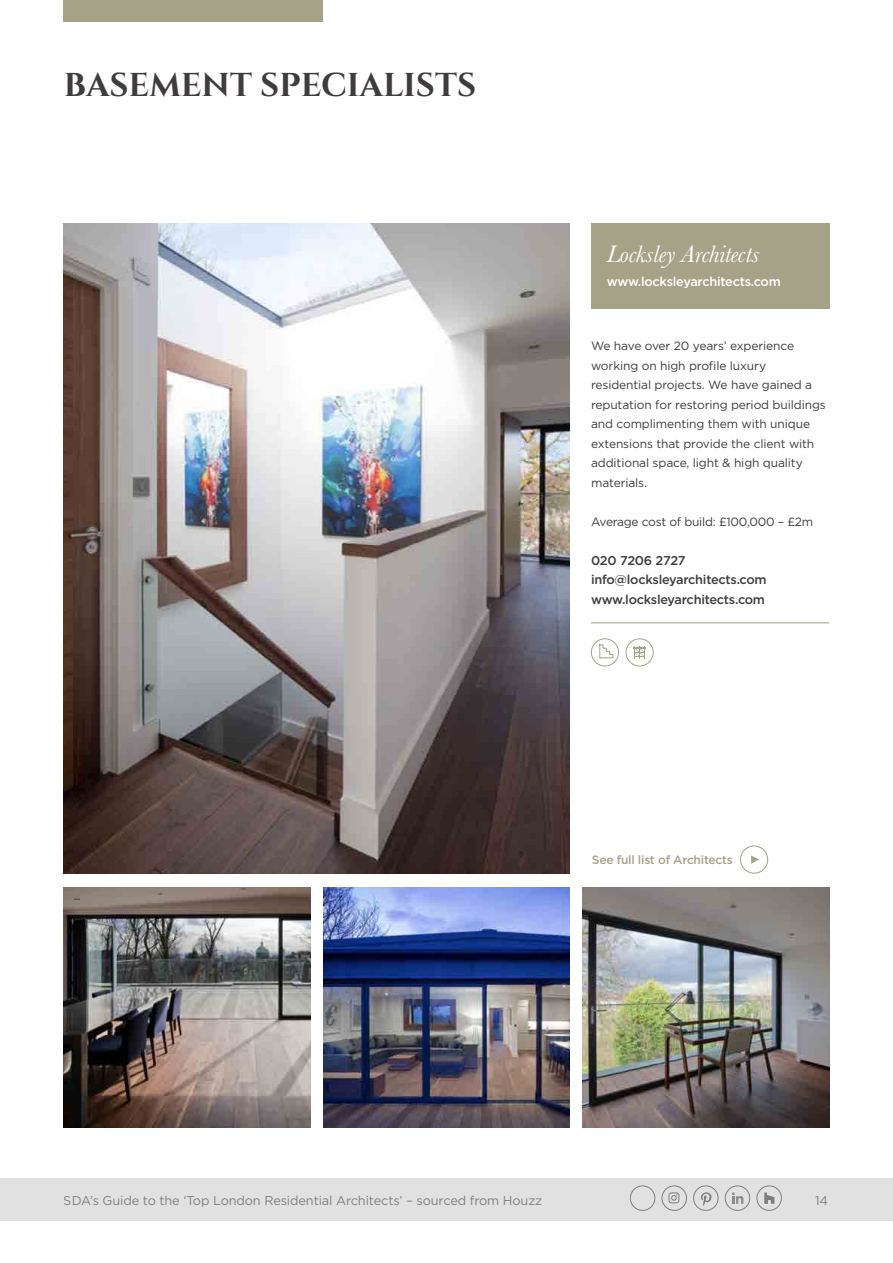
<style>
.page{position:relative;width:893px;height:1263px;background:#fff}
.page>*{position:absolute;margin:0;border:0;box-sizing:border-box;transform-origin:0 0}
.t1{font:700 33px "Cinzel";color:#3f3b3e}
.t2{font:italic 24.75px "Baskerville";letter-spacing:-.01em;color:#fff}
.t3{font:12.75px "Gotham";letter-spacing:-.01em;color:#3f3b3e}
.t4{font:500 12.75px/19.5px "Gotham";letter-spacing:-.02em;color:#3f3b3e}
.t5{font:500 12.75px "Gotham";letter-spacing:-.02em;color:#fff}
.t6{font:12px/19.5px "Gotham";letter-spacing:-.01em;color:#3f3b3e}
.t7{font:500 12px "Gotham";letter-spacing:-.02em;color:#a6a288}
</style>
<div class="page">
<div style="left:0;top:1178px;width:893px;height:42px;background:#e2e1e2"></div>
<div style="left:662px;top:1185px;width:25px;height:26px;border:1px solid #7f7d7c;border-radius:50%"></div>
<svg style="left:668px;top:1192px;width:11px;height:11px"></svg>
<div style="left:725px;top:1185px;width:25px;height:26px;border:1px solid #7f7d7c;border-radius:50%"></div>
<svg style="left:732px;top:1192px;width:11px;height:12px"></svg>
<div style="left:693px;top:1185px;width:25px;height:26px;border:1px solid #7f7d7c;border-radius:50%"></div>
<svg style="left:701px;top:1192px;width:10px;height:14px"></svg>
<div style="left:756px;top:1185px;width:26px;height:26px;border:1px solid #7f7d7c;border-radius:50%"></div>
<svg style="left:764px;top:1192px;width:10px;height:12px"></svg>
<img style="left:64px;top:223px;width:506px;height:651px">
<div style="left:64px;top:0;width:259px;height:21px;background:#a6a288"></div>
<img style="left:583px;top:887px;width:246px;height:240px">
<img style="left:64px;top:887px;width:246px;height:240px">
<img style="left:323px;top:887px;width:247px;height:240px">
<hr style="left:591px;top:622px;width:238px;height:1px;background:#a6a288">
<div style="left:591px;top:223px;width:238px;height:85px;background:#a6a288"></div>
<div style="left:626px;top:638px;width:27px;height:28px;border:1px solid #a6a288;border-radius:50%"></div>
<svg style="left:634px;top:646px;width:12px;height:12px"></svg>
<div style="left:591px;top:638px;width:28px;height:28px;border:1px solid #a6a288;border-radius:50%"></div>
<svg style="left:599px;top:644px;width:15px;height:14px"></svg>
<div style="left:740px;top:846px;width:28px;height:27px;border:1px solid #a6a288;border-radius:50%"></div>
<svg style="left:751px;top:855px;width:8px;height:9px"></svg>
<div style="left:630px;top:1185px;width:25px;height:26px;border:1px solid #7f7d7c;border-radius:50%"></div>
<h1 class="t1" style="left:64px;top:65px;width:414px">BASEMENT SPECIALISTS</h1>
<h2 class="t2" style="left:607px;top:237px;width:154px">Locksley Architects</h2>
<p class="t5" style="left:607px;top:273px;width:175px">www.locksleyarchitects.com</p>
<p class="t6" style="left:591px;top:336px;width:236px">We have over 20 years’ experience working on high profile luxury residential projects. We have gained a reputation for restoring period buildings and complimenting them with unique extensions that provide the client with additional space, light &amp; high quality materials.</p>
<p class="t6" style="left:591px;top:511px;width:224px">Average cost of build: £100,000 – £2m</p>
<p class="t4" style="left:591px;top:550px;width:177px">020 7206 2727 info@locksleyarchitects.com www.locksleyarchitects.com</p>
<p class="t7" style="left:592px;top:851px;width:142px">See full list of Architects</p>
<p class="t3" style="left:64px;top:1192px;width:480px">SDA’s Guide to the ‘Top London Residential Architects’ – sourced from Houzz</p>
<p class="t3" style="left:815px;top:1192px;width:14px">14</p>
</div>
